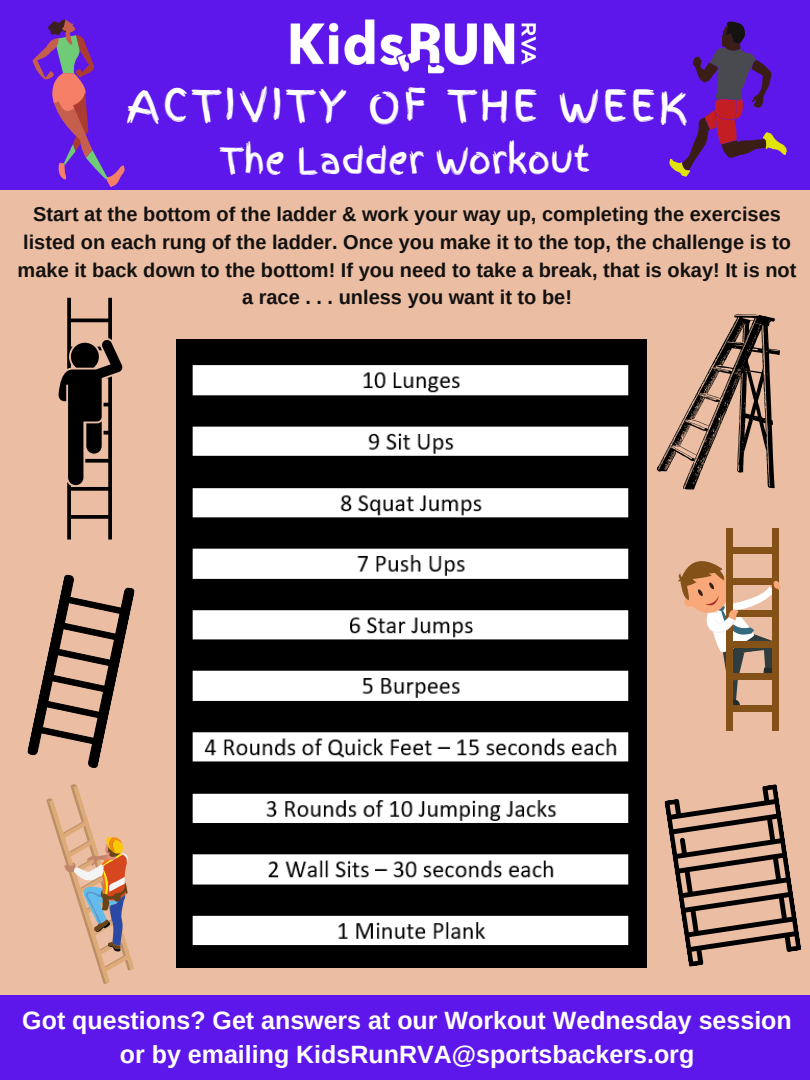
<style>
.page{position:relative;width:810px;height:1080px;background:#ebbda3}
.page>*{position:absolute;margin:0;border:0;box-sizing:border-box;transform-origin:0 0}
.t1{font:43.12px "Finger Paint";letter-spacing:.075em;color:#fff}
.t2{font:35.19px "Finger Paint";color:#fff}
.t3{font:700 25px/34.7px "Arimo";color:#fff;text-align:center}
.t4{font:700 20px/27.6px "Arimo";color:#131110;text-align:center}
</style>
<div class="page">
<div style="left:0;top:0;width:810px;height:189px;background:#5e17eb"></div>
<div style="left:0;top:995px;width:810px;height:85px;background:#5e17eb"></div>
<img style="left:290px;top:19px;width:246px;height:55px">
<svg style="left:669px;top:21px;width:118px;height:156px"></svg>
<svg style="left:32px;top:19px;width:93px;height:168px"></svg>
<img style="left:177px;top:340px;width:470px;height:627px">
<svg style="left:664px;top:784px;width:137px;height:183px"></svg>
<svg style="left:27px;top:574px;width:108px;height:194px"></svg>
<div style="left:726px;top:528px;width:6px;height:202px;background:#845118"></div>
<div style="left:772px;top:528px;width:6px;height:202px;background:#845118"></div>
<div style="left:727px;top:705px;width:49px;height:6px;background:#845118"></div>
<svg style="left:678px;top:547px;width:103px;height:158px"></svg>
<svg style="left:46px;top:784px;width:88px;height:200px"></svg>
<svg style="left:58px;top:298px;width:65px;height:242px"></svg>
<svg style="left:656px;top:314px;width:124px;height:176px"></svg>
<p class="t1" style="left:126px;top:74px;width:563px">ACTIVITY OF THE WEEK</p>
<p class="t2" style="left:220px;top:135px;width:372px">The Ladder Workout</p>
<p class="t4" style="left:18px;top:201px;width:780px">Start at the bottom of the ladder &amp; work your way up, completing the exercises listed on each rung of the ladder. Once you make it to the top, the challenge is to make it back down to the bottom! If you need to take a break, that is okay! It is not a race . . . unless you want it to be!</p>
<p class="t3" style="left:22px;top:1003px;width:771px">Got questions? Get answers at our Workout Wednesday session or by emailing KidsRunRVA@sportsbackers.org</p>
</div>
